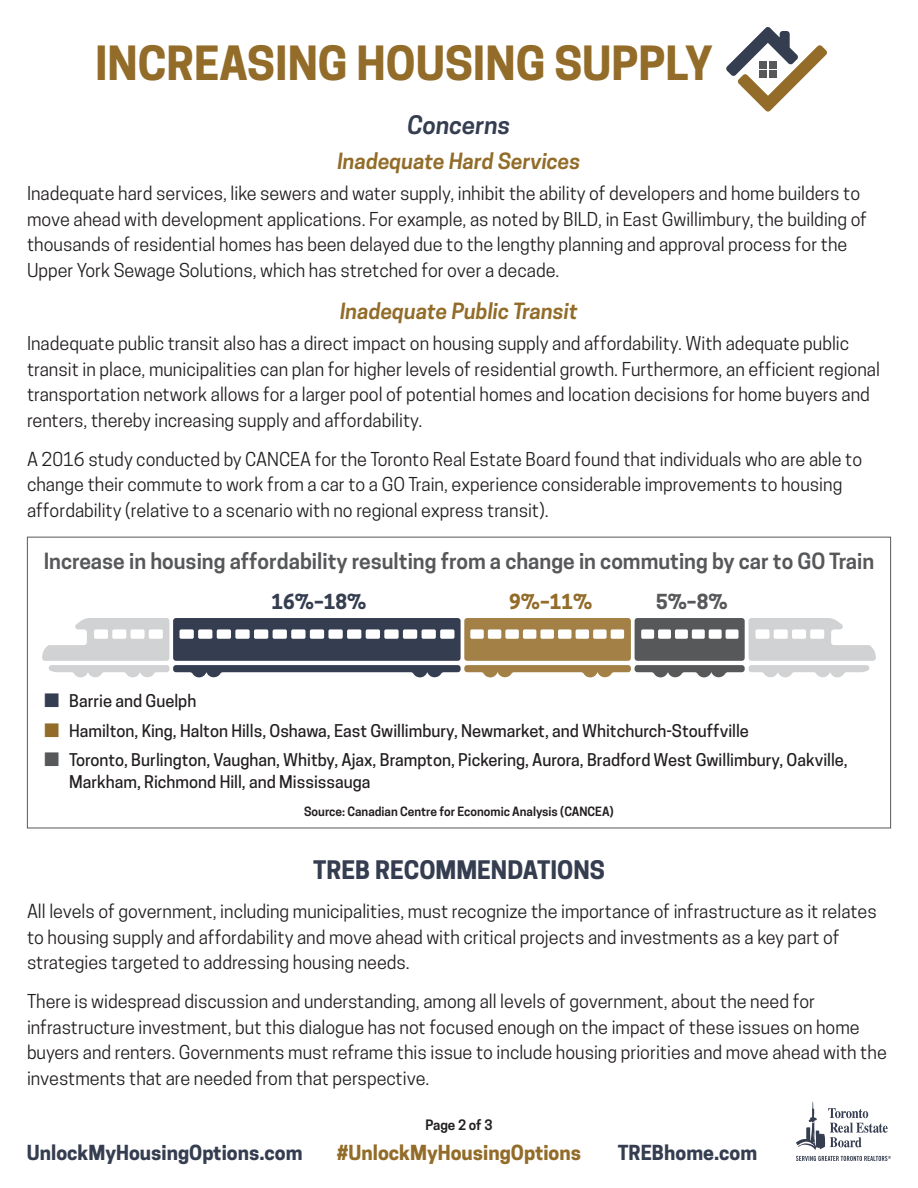
<style>
.page{position:relative;width:918px;height:1188px;background:#fff}
.page>*{position:absolute;margin:0;border:0;box-sizing:border-box;transform-origin:0 0}
.t1{font:700 44.25px "Cooper Hewitt";color:#926c28}
.t2{font:700 24px "Cooper Hewitt";color:#353d50}
.t3{font:italic 600 24px "Cooper Hewitt";color:#353d50}
.t4{font:600 21px "Cooper Hewitt";color:#57585a}
.t5{font:italic 600 21px "Cooper Hewitt";color:#926c28}
.t6{font:700 19.5px "Cooper Hewitt";color:#353d50}
.t7{font:700 19.5px "Cooper Hewitt";color:#926c28}
.t8{font:700 19.5px "Cooper Hewitt";color:#57585a}
.t9{font:18px/25.5px "Cooper Hewitt";color:#231f20}
.t10{font:500 16.5px/22.5px "Cooper Hewitt";color:#231f20}
.t11{font:600 13.5px "Cooper Hewitt";letter-spacing:-.005em;color:#231f20}
.t12{font:600 12px "Cooper Hewitt";color:#231f20}
.s1{font-weight:600;font-size:45px;color:#353d50}
.s2{font-weight:600;font-size:45px;color:#926c28}
.s3{font-weight:600;font-size:45px;color:#57585a}
</style>
<div class="page">
<svg style="left:796px;top:1156px;width:95px;height:5px"></svg>
<svg style="left:796px;top:1102px;width:92px;height:48px"></svg>
<svg style="left:42px;top:618px;width:834px;height:59px"></svg>
<svg style="left:726px;top:27px;width:101px;height:85px"></svg>
<div style="left:760px;top:61px;width:7px;height:7px;background:#57585a"></div>
<div style="left:769px;top:61px;width:7px;height:7px;background:#57585a"></div>
<div style="left:760px;top:70px;width:7px;height:8px;background:#57585a"></div>
<div style="left:769px;top:70px;width:7px;height:8px;background:#57585a"></div>
<h1 class="t1" style="left:95px;top:37px;width:619px">INCREASING HOUSING SUPPLY</h1>
<h2 class="t3" style="left:408px;top:110px;width:104px">Concerns</h2>
<p class="t5" style="left:337px;top:149px;width:245px">Inadequate Hard Services</p>
<p class="t9" style="left:27px;top:181px;width:842px">Inadequate hard services, like sewers and water supply, inhibit the ability of developers and home builders to move ahead with development applications. For example, as noted by BILD, in East Gwillimbury, the building of thousands of residential homes has been delayed due to the lengthy planning and approval process for the Upper York Sewage Solutions, which has stretched for over a decade.</p>
<p class="t5" style="left:340px;top:299px;width:239px">Inadequate Public Transit</p>
<p class="t9" style="left:27px;top:331px;width:855px">Inadequate public transit also has a direct impact on housing supply and affordability. With adequate public transit in place, municipalities can plan for higher levels of residential growth. Furthermore, an efficient regional transportation network allows for a larger pool of potential homes and location decisions for home buyers and renters, thereby increasing supply and affordability.</p>
<p class="t9" style="left:27px;top:446px;width:837px">A 2016 study conducted by CANCEA for the Toronto Real Estate Board found that individuals who are able to change their commute to work from a car to a GO Train, experience considerable improvements to housing affordability (relative to a scenario with no regional express transit).</p>
<p class="t4" style="left:44px;top:549px;width:832px">Increase in housing affordability resulting from a change in commuting by car to GO Train</p>
<p class="t6" style="left:271px;top:590px;width:96px">16%–18%</p>
<p class="t7" style="left:509px;top:590px;width:85px">9%–11%</p>
<p class="t8" style="left:656px;top:590px;width:73px">5%–8%</p>
<p class="t10" style="left:42px;top:690px;width:156px"><span class="s1">•</span> Barrie and Guelph</p>
<p class="t10" style="left:42px;top:719px;width:708px"><span class="s2">•</span> Hamilton, King, Halton Hills, Oshawa, East Gwillimbury, Newmarket, and Whitchurch-Stouffville</p>
<p class="t10" style="left:69px;top:748px;width:780px;text-indent:-27px"><span class="s3">•</span> Toronto, Burlington, Vaughan, Whitby, Ajax, Brampton, Pickering, Aurora, Bradford West Gwillimbury, Oakville,<br>Markham, Richmond Hill, and Mississauga</p>
<p class="t12" style="left:304px;top:804px;width:311px">Source: Canadian Centre for Economic Analysis (CANCEA)</p>
<h2 class="t2" style="left:313px;top:856px;width:293px">TREB RECOMMENDATIONS</h2>
<p class="t9" style="left:27px;top:899px;width:851px">All levels of government, including municipalities, must recognize the importance of infrastructure as it relates to housing supply and affordability and move ahead with critical projects and investments as a key part of strategies targeted to addressing housing needs.</p>
<p class="t9" style="left:27px;top:989px;width:861px">There is widespread discussion and understanding, among all levels of government, about the need for infrastructure investment, but this dialogue has not focused enough on the impact of these issues on home buyers and renters. Governments must reframe this issue to include housing priorities and move ahead with the investments that are needed from that perspective.</p>
<p class="t11" style="left:426px;top:1117px;width:68px">Page 2 of 3</p>
<p class="t6" style="left:27px;top:1141px;width:277px">UnlockMyHousingOptions.com</p>
<p class="t7" style="left:337px;top:1141px;width:246px">#UnlockMyHousingOptions</p>
<p class="t6" style="left:618px;top:1141px;width:141px">TREBhome.com</p>
</div>
